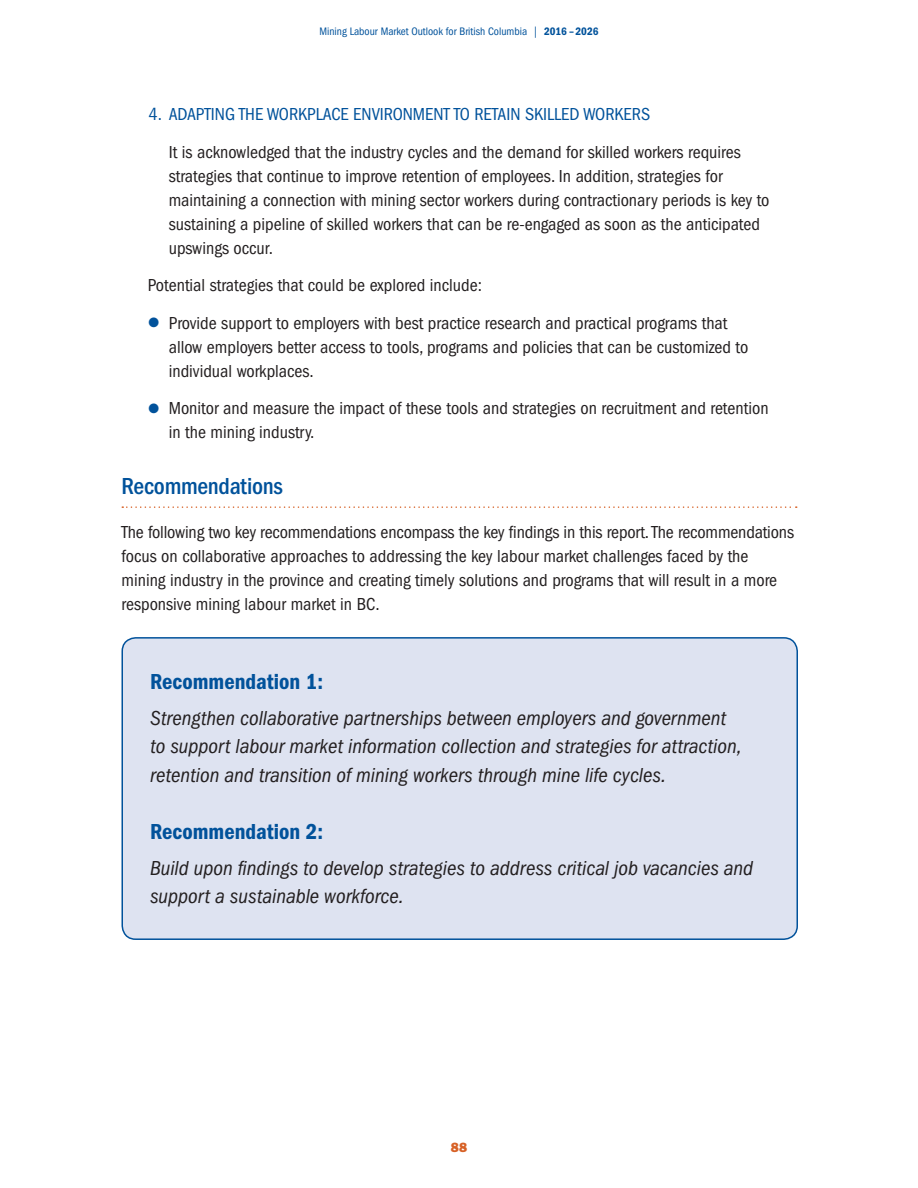
<style>
.page{position:relative;width:918px;height:1188px;background:#fff}
.page>*{position:absolute;margin:0;border:0;box-sizing:border-box;transform-origin:0 0}
.t1{font:500 condensed 24px "ITC Franklin Gothic Std";letter-spacing:-.01em;color:#01529b}
.t2{font:22.5px "ITC Franklin Gothic Std Dm Cd";color:#01529b}
.t3{font:italic condensed 21px/28.5px "ITC Franklin Gothic Std";color:#231f20}
.t4{font:condensed 18px/24px "ITC Franklin Gothic Std";color:#231f20}
.t5{font:condensed 18px "ITC Franklin Gothic Std";color:#01529b}
.t6{font:13.5px "ITC Franklin Gothic Std Hvy";color:#d76126}
.t7{font:condensed 11.25px "ITC Franklin Gothic Std";color:#01529b}
.s1{font-family:"ITC Franklin Gothic Std Dm Cd";font-stretch:normal}
.s2{color:#01529b}
</style>
<div class="page">
<svg style="left:122px;top:506px;width:675px;height:2px"></svg>
<div style="left:122px;top:638px;width:675px;height:301px;background:#dee3f1;border-radius:14px"></div>
<div style="left:122px;top:637px;width:676px;height:303px;border:2px solid #01529b;border-radius:14px"></div>
<p class="t7" style="left:319px;top:25px;width:281px">Mining Labour Market Outlook for British Columbia | <span class="s1">2016 – 2026</span></p>
<p class="t5" style="left:148px;top:104px;width:503px">4. ADAPTING THE WORKPLACE ENVIRONMENT TO RETAIN SKILLED WORKERS</p>
<p class="t4" style="left:169px;top:140px;width:602px">It is acknowledged that the industry cycles and the demand for skilled workers requires strategies that continue to improve retention of employees. In addition, strategies for maintaining a connection with mining sector workers during contractionary periods is key to sustaining a pipeline of skilled workers that can be re-engaged as soon as the anticipated upswings occur.</p>
<p class="t4" style="left:148px;top:274px;width:336px">Potential strategies that could be explored include:</p>
<p class="t4" style="left:169px;top:311px;width:581px;text-indent:-20px"><span class="s2">●</span> Provide support to employers with best practice research and practical programs that allow employers better access to tools, programs and policies that can be customized to individual workplaces.</p>
<p class="t4" style="left:169px;top:397px;width:601px;text-indent:-20px"><span class="s2">●</span> Monitor and measure the impact of these tools and strategies on recruitment and retention in the mining industry.</p>
<h1 class="t1" style="left:122px;top:472px;width:163px">Recommendations</h1>
<p class="t4" style="left:122px;top:520px;width:674px">The following two key recommendations encompass the key findings in this report. The recommendations focus on collaborative approaches to addressing the key labour market challenges faced by the mining industry in the province and creating timely solutions and programs that will result in a more responsive mining labour market in BC.</p>
<p class="t2" style="left:150px;top:669px;width:175px">Recommendation 1:</p>
<p class="t3" style="left:150px;top:704px;width:593px">Strengthen collaborative partnerships between employers and government to support labour market information collection and strategies for attraction, retention and transition of mining workers through mine life cycles.</p>
<p class="t2" style="left:150px;top:819px;width:175px">Recommendation 2:</p>
<p class="t3" style="left:150px;top:854px;width:605px">Build upon findings to develop strategies to address critical job vacancies and support a sustainable workforce.</p>
<p class="t6" style="left:451px;top:1140px;width:18px">88</p>
</div>
